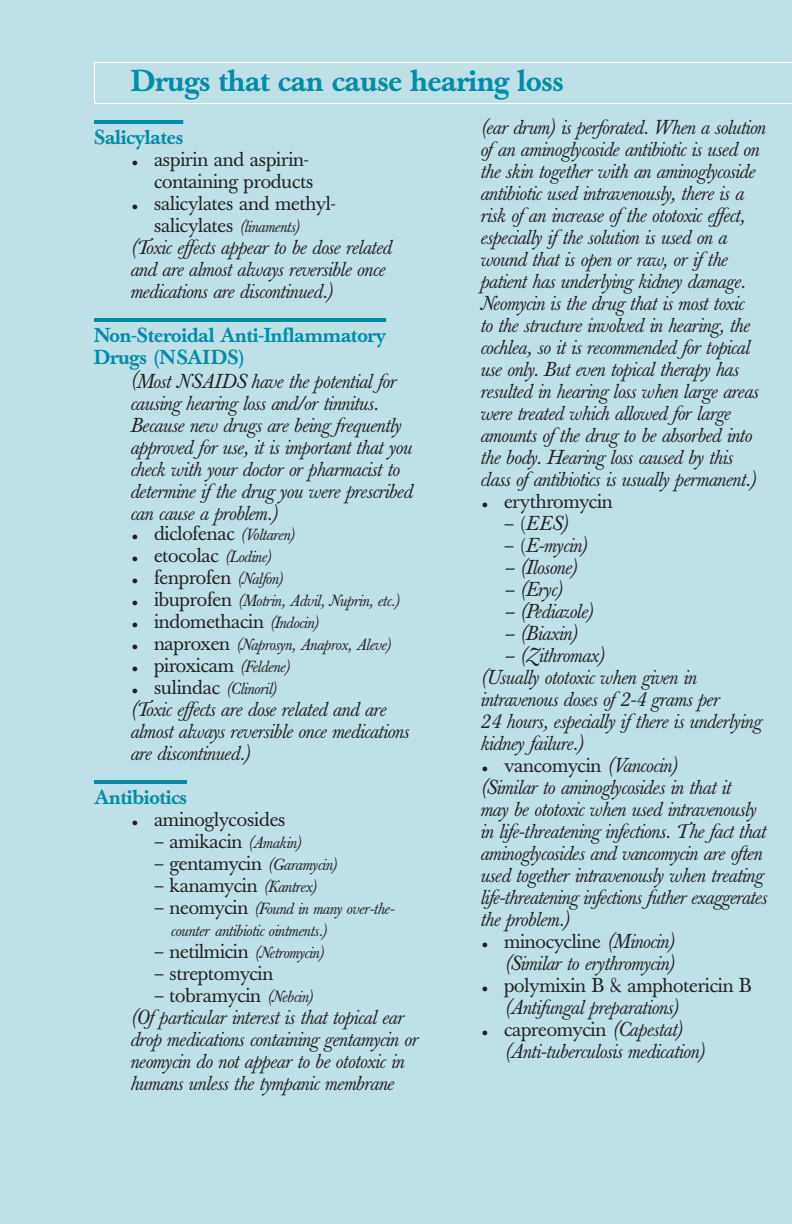
<style>
.page{position:relative;width:792px;height:1224px;background:#c0e0e8}
.page>*{position:absolute;margin:0;border:0;box-sizing:border-box;transform-origin:0 0}
.t1{font:500 30px "Baskerville";letter-spacing:-.01em;color:#008da8}
.t2{font:italic 20px/22px "Baskerville";letter-spacing:-.01em;color:#231f20}
.t3{font:20px/22px "Baskerville";letter-spacing:-.01em;color:#231f20;text-align:right}
.t4{font:500 20px/22px "Baskerville";letter-spacing:-.01em;color:#008da8}
.t5{font:italic 16px/22px "Baskerville";letter-spacing:-.01em;color:#231f20}
.s1{font-style:italic}
.s2{font-style:normal}
.s3{font-style:italic;font-size:16px}
.s4{font-size:20px}
.s5{font-style:normal;font-size:20px}
.s6{font-size:16px}
</style>
<div class="page">
<hr style="left:94px;top:120px;width:89px;height:4px;background:#008da8">
<hr style="left:94px;top:318px;width:292px;height:4px;background:#008da8">
<hr style="left:94px;top:780px;width:93px;height:4px;background:#008da8">
<svg style="left:94px;top:62px;width:698px;height:42px"></svg>
<h1 class="t1" style="left:131px;top:70px;width:434px">Drugs that can cause hearing loss</h1>
<p class="t2" style="left:480px;top:119px;width:287px">(ear drum) is perforated. When a solution ofan aminoglycoside antibiotic is used on the skin together with an aminoglycoside antibiotic used intravenously, there is a risk ofan increase ofthe ototoxic effect, especially ifthe solution is used on a wound that is open or raw, or ifthe patient has underlying kidney damage.<br>Neomycin is the drug that is most toxic<br>to the structure involved in hearing, the cochlea, so it is recommended for topical use only. But even topical therapy has resulted in hearing loss when large areas were treated which allowed for large amounts ofthe drug to be absorbed into the body. Hearing loss caused by this class ofantibiotics is usually permanent.)</p>
<p class="t3" style="left:480px;top:493px;width:134px"><span class="s1">•</span> erythromycin</p>
<p class="t2" style="left:504px;top:515px;width:66px"><span class="s2">– (</span>EES)</p>
<p class="t2" style="left:504px;top:537px;width:85px"><span class="s2">– (</span>E-mycin)</p>
<p class="t2" style="left:504px;top:559px;width:75px">– (Ilosone)</p>
<p class="t2" style="left:504px;top:581px;width:60px">– (Eryc)</p>
<p class="t2" style="left:504px;top:603px;width:91px">– (Pediazole)</p>
<p class="t2" style="left:504px;top:625px;width:75px">– (Biaxin)</p>
<p class="t2" style="left:480px;top:647px;width:283px;text-indent:24px">– (Zithromax)<br>(Usually ototoxic when given in intravenous doses of2-4 grams per<br>24 hours, especially ifthere is underlying kidney failure.)</p>
<p class="t2" style="left:480px;top:757px;width:288px">• <span class="s2">vancomycin</span> (Vancocin)<br>(Similar to aminoglycosides in that it<br>may be ototoxic when used intravenously in life-threatening infections. The fact that aminoglycosides and vancomycin are often used together intravenously when treating life-threatening infections futher exaggerates the problem.)</p>
<p class="t2" style="left:480px;top:933px;width:196px;text-align:right">• <span class="s2">minocycline</span> (Minocin) (Similar to erythromycin)</p>
<p class="t2" style="left:504px;top:977px;width:249px;text-indent:-24px">• <span class="s2">polymixin B &amp; amphotericin B </span>(Antifungal preparations)</p>
<p class="t2" style="left:504px;top:1021px;width:203px;text-indent:-24px">• <span class="s2">capreomycin</span> (Capestat) (Anti-tuberculosis medication)</p>
<p class="t4" style="left:94px;top:129px;width:91px">Salicylates</p>
<p class="t3" style="left:130px;top:151px;width:185px"><span class="s1">•</span> aspirin and aspirin&shy;containing products</p>
<p class="t3" style="left:130px;top:195px;width:207px"><span class="s1">•</span> salicylates and methyl-</p>
<p class="t3" style="left:154px;top:217px;width:147px">salicylates <span class="s3">(linaments)</span></p>
<p class="t2" style="left:130px;top:238px;width:263px">(Toxic effects appear to be dose related</p>
<p class="t2" style="left:130px;top:260px;width:256px">and are almost always reversible once</p>
<p class="t2" style="left:130px;top:282px;width:205px">medications are discontinued.)</p>
<p class="t4" style="left:94px;top:327px;width:294px">Non-Steroidal Anti-Inflammatory<br>Drugs (NSAIDS)</p>
<p class="t2" style="left:130px;top:372px;width:284px">(Most NSAIDS have the potential for causing hearing loss and/or tinnitus.<br>Because new drugs are being frequently approved for use, it is important that you check with your doctor or pharmacist to determine ifthe drug you were prescribed can cause a problem.)</p>
<p class="t3" style="left:130px;top:525px;width:166px"><span class="s1">•</span> diclofenac <span class="s3">(Voltaren)</span></p>
<p class="t3" style="left:130px;top:547px;width:143px"><span class="s1">•</span> etocolac <span class="s3">(Lodine)</span></p>
<p class="t3" style="left:130px;top:569px;width:155px"><span class="s1">•</span> fenprofen <span class="s3">(Nalfon)</span></p>
<p class="t5" style="left:130px;top:591px;width:271px"><span class="s4">•</span> <span class="s5">ibuprofen</span> (Motrin, Advil, Nuprin, etc.)</p>
<p class="t3" style="left:130px;top:613px;width:190px"><span class="s1">•</span> indomethacin <span class="s3">(Indocin)</span></p>
<p class="t5" style="left:130px;top:635px;width:263px"><span class="s4">•</span> <span class="s5">naproxen</span> (Naprosyn, Anaprox, Aleve)</p>
<p class="t3" style="left:130px;top:657px;width:162px"><span class="s1">•</span> piroxicam <span class="s3">(Feldene)</span></p>
<p class="t5" style="left:130px;top:679px;width:148px"><span class="s4">•</span> <span class="s5">sulindac</span> (Clinoril)</p>
<p class="t2" style="left:130px;top:700px;width:280px">(Toxic effects are dose related and are almost always reversible once medications are discontinued.)</p>
<p class="t4" style="left:94px;top:789px;width:95px">Antibiotics</p>
<p class="t3" style="left:130px;top:811px;width:157px"><span class="s1">•</span> aminoglycosides</p>
<p class="t3" style="left:154px;top:833px;width:149px">– amikacin <span class="s3">(Amakin)</span></p>
<p class="t3" style="left:154px;top:855px;width:185px">– gentamycin <span class="s3">(Garamycin)</span></p>
<p class="t3" style="left:154px;top:877px;width:164px">– kanamycin <span class="s3">(Kantrex)</span></p>
<p class="t5" style="left:171px;top:899px;width:225px;text-indent:-17px"><span class="s5">– neomycin</span> (Found in many over-the&shy;counter antibiotic ointments.)</p>
<p class="t5" style="left:154px;top:943px;width:172px"><span class="s5">– netilmicin</span> (Netromycin)</p>
<p class="t3" style="left:154px;top:965px;width:121px">– streptomycin</p>
<p class="t2" style="left:130px;top:986px;width:289px;text-indent:24px"><span class="s2">– tobramycin</span> <span class="s6">(Nebcin)<br></span>(Ofparticular interest is that topical ear drop medications containing gentamycin or neomycin do not appear to be ototoxic in humans unless the tympanic membrane</p>
</div>
